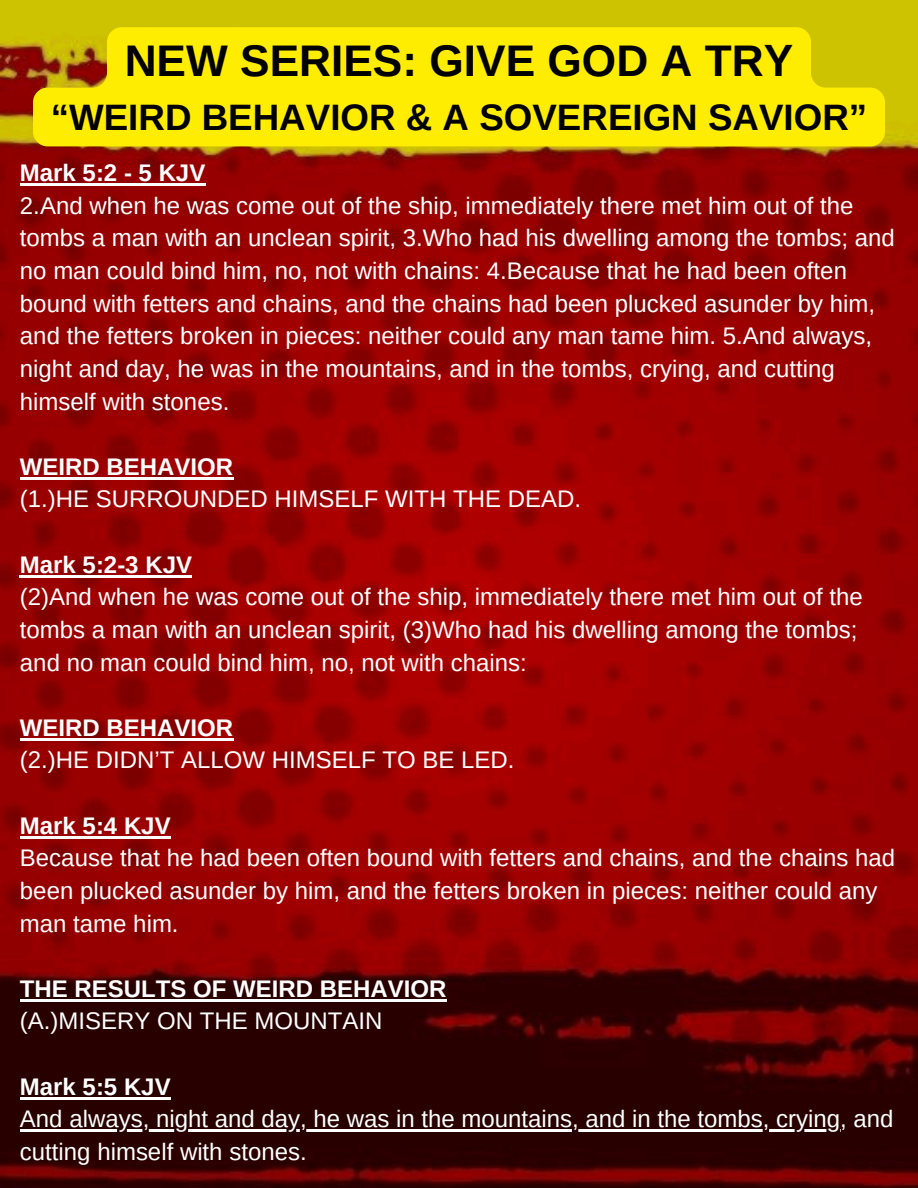
<style>
.page{position:relative;width:918px;height:1188px;background:#fff}
.page>*{position:absolute;margin:0;border:0;box-sizing:border-box;transform-origin:0 0}
.t1{font:700 44.25px "Arimo";color:#000}
.t2{font:700 36.75px "Arimo";color:#000}
.t3{font:24px/32.7px "Arimo";color:#fff}
.t4{font:700 24px/32.7px "Arimo";color:#fff}
.s1{font-weight:700}
.s2{font-weight:400}
</style>
<div class="page">
<img style="left:0;top:0;width:918px;height:1188px">
<hr style="left:20px;top:183px;width:185px;height:3px;background:#fff">
<hr style="left:20px;top:477px;width:213px;height:2px;background:#fff">
<hr style="left:20px;top:575px;width:172px;height:2px;background:#fff">
<hr style="left:20px;top:738px;width:213px;height:2px;background:#fff">
<hr style="left:20px;top:836px;width:151px;height:2px;background:#fff">
<hr style="left:20px;top:999px;width:427px;height:2px;background:#fff">
<hr style="left:20px;top:1097px;width:151px;height:2px;background:#fff">
<hr style="left:20px;top:1130px;width:820px;height:2px;background:#fff">
<svg style="left:33px;top:27px;width:852px;height:119px;background:#f9e600"></svg>
<p class="t1" style="left:125px;top:36px;width:670px">NEW SERIES: GIVE GOD A TRY</p>
<p class="t2" style="left:51px;top:96px;width:818px">“WEIRD BEHAVIOR &amp; A SOVEREIGN SAVIOR”</p>
<h1 class="t4" style="left:20px;top:157px;width:187px">Mark 5:2 - 5 KJV</h1>
<p class="t3" style="left:20px;top:189px;width:876px">2.And when he was come out of the ship, immediately there met him out of the tombs a man with an unclean spirit, 3.Who had his dwelling among the tombs; and no man could bind him, no, not with chains: 4.Because that he had been often bound with fetters and chains, and the chains had been plucked asunder by him, and the fetters broken in pieces: neither could any man tame him. 5.And always, night and day, he was in the mountains, and in the tombs, crying, and cutting himself with stones.</p>
<p class="t3" style="left:20px;top:450px;width:563px"><span class="s1">WEIRD BEHAVIOR<br></span>(1.)HE SURROUNDED HIMSELF WITH THE DEAD.</p>
<h2 class="t4" style="left:20px;top:548px;width:174px">Mark 5:2-3 KJV</h2>
<p class="t3" style="left:20px;top:581px;width:844px">(2)And when he was come out of the ship, immediately there met him out of the tombs a man with an unclean spirit, (3)Who had his dwelling among the tombs; and no man could bind him, no, not with chains:</p>
<p class="t3" style="left:20px;top:711px;width:496px"><span class="s1">WEIRD BEHAVIOR<br></span>(2.)HE DIDN’T ALLOW HIMSELF TO BE LED.</p>
<h2 class="t4" style="left:20px;top:809px;width:152px">Mark 5:4 KJV</h2>
<p class="t3" style="left:20px;top:842px;width:877px">Because that he had been often bound with fetters and chains, and the chains had been plucked asunder by him, and the fetters broken in pieces: neither could any man tame him.</p>
<p class="t4" style="left:20px;top:972px;width:428px">THE RESULTS OF WEIRD BEHAVIOR <span class="s2">(A.)MISERY ON THE MOUNTAIN</span></p>
<h2 class="t4" style="left:20px;top:1070px;width:152px">Mark 5:5 KJV</h2>
<p class="t3" style="left:20px;top:1103px;width:875px">And always, night and day, he was in the mountains, and in the tombs, crying, and cutting himself with stones.</p>
</div>
